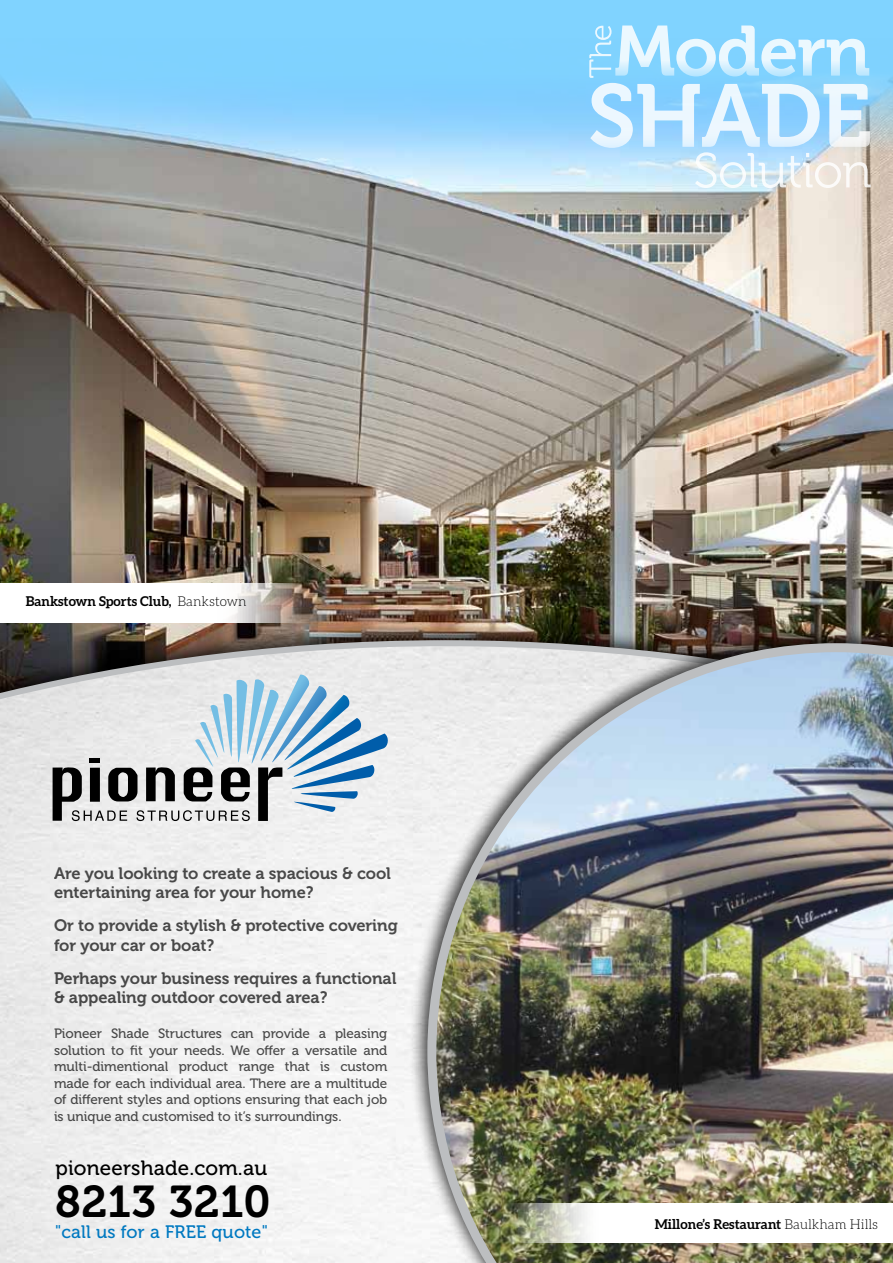
<style>
.page{position:relative;width:893px;height:1263px;background:#fff}
.page>*{position:absolute;margin:0;border:0;box-sizing:border-box;transform-origin:0 0}
.t1{font:44.4px "Museo 700";letter-spacing:.01em;color:#000}
.t2{font:20.55px "Museo 500";letter-spacing:.01em;color:#000}
.t3{font:18px "Museo 500";letter-spacing:.01em;color:#0079c1}
.t4{font:16.5px/19.5px "Museo 700";letter-spacing:-.005em;color:#000}
.t5{font:13.5px/16.5px "Museo 500";letter-spacing:-.005em;color:#000;text-align:justify}
.t6{font:700 13.5px "Aleo";letter-spacing:-.005em;color:#000}
.s1{font-weight:300}
</style>
<div class="page">
<div style="left:0;top:0;width:893px;height:290px;background:#80d3ff"></div>
<img style="left:0;top:78px;width:893px;height:544px">
<svg style="left:589px;top:26px;width:282px;height:162px"></svg>
<svg style="left:0;top:637px;width:409px;height:626px"></svg>
<div style="left:409px;top:625px;width:484px;height:638px;background:#000;opacity:.75"></div>
<img style="left:427px;top:643px;width:466px;height:620px">
<svg style="left:53px;top:675px;width:336px;height:146px"></svg>
<svg style="left:485px;top:1203px;width:408px;height:39px"></svg>
<svg style="left:0;top:584px;width:330px;height:39px"></svg>
<p class="t6" style="left:26px;top:593px;width:222px">Bankstown Sports Club, <span class="s1">Bankstown</span></p>
<p class="t4" style="left:54px;top:863px;width:338px">Are you looking to create a spacious &amp; cool entertaining area for your home?</p>
<p class="t4" style="left:54px;top:916px;width:345px">Or to provide a stylish &amp; protective covering for your car or boat?</p>
<p class="t4" style="left:54px;top:968px;width:344px">Perhaps your business requires a functional &amp; appealing outdoor covered area?</p>
<p class="t5" style="left:54px;top:1025px;width:335px">Pioneer Shade Structures can provide a pleasing solution to fit your needs. We offer a versatile and multi-dimentional product range that is custom made for each individual area. There are a multitude of different styles and options ensuring that each job is unique and customised to it’s surroundings.</p>
<h2 class="t2" style="left:55px;top:1156px;width:213px">pioneershade.com.au</h2>
<h1 class="t1" style="left:55px;top:1177px;width:217px">8213 3210</h1>
<h3 class="t3" style="left:55px;top:1222px;width:214px">"call us for a free quote"</h3>
<p class="t6" style="left:655px;top:1216px;width:225px">Millone’s Restaurant <span class="s1">Baulkham Hills</span></p>
</div>
